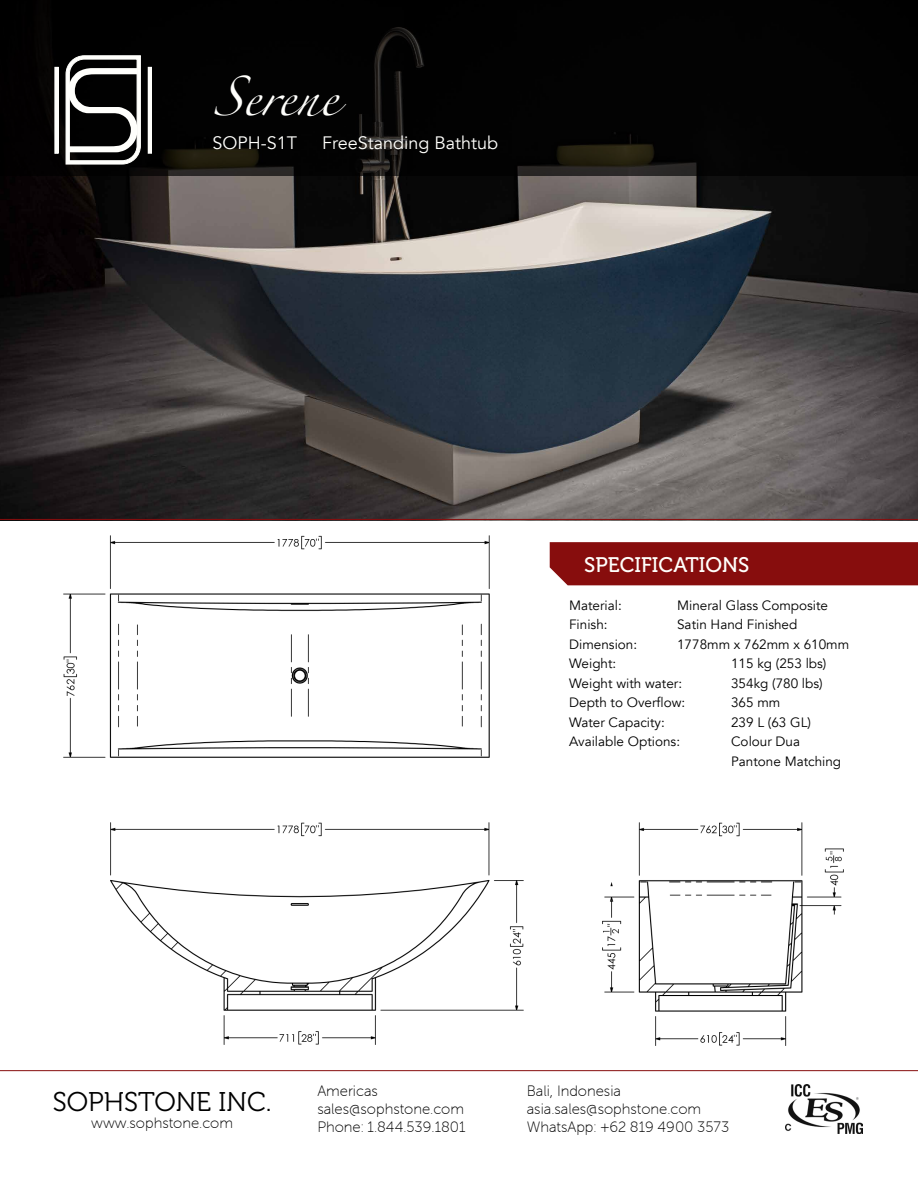
<style>
.page{position:relative;width:918px;height:1188px;background:#fff}
.page>*{position:absolute;margin:0;border:0;box-sizing:border-box;transform-origin:0 0}
.t1{font:36px "Zapfino";color:#fffffc}
.t2{font:27px "Museo 300";color:#000}
.t3{font:21px "Museo 500";color:#fffffc}
.t4{font:18px "Avenir";color:#fffffc}
.t5{font:15px/18px "Museo Sans Rounded 100";color:#000}
.t6{font:13.5px/19.5px "Avenir";color:#000}
</style>
<div class="page">
<img style="left:0;top:176px;width:918px;height:345px">
<div style="left:0;top:0;width:918px;height:176px;background:#000"></div>
<div style="left:550px;top:542px;width:368px;height:43px;background:#870d0d"></div>
<hr style="left:0;top:519px;width:918px;height:1px;background:#870d0d">
<svg style="left:66px;top:55px;width:75px;height:109px"></svg>
<div style="left:148px;top:67px;width:3px;height:86px;border:1px solid #fffffc"></div>
<div style="left:55px;top:67px;width:3px;height:86px;border:1px solid #fffffc"></div>
<hr style="left:0;top:1070px;width:918px;height:1px;background:#870d0d">
<img style="left:786px;top:1084px;width:76px;height:50px">
<img style="left:63px;top:536px;width:426px;height:221px">
<img style="left:110px;top:822px;width:414px;height:223px">
<img style="left:603px;top:823px;width:241px;height:222px">
<h1 class="t1" style="left:213px;top:81px;width:127px">Serene</h1>
<h3 class="t4" style="left:213px;top:132px;width:86px">SOPH-S1T</h3>
<h3 class="t4" style="left:322px;top:132px;width:177px">FreeStanding Bathtub</h3>
<h3 class="t3" style="left:584px;top:553px;width:167px">SPECIFICATIONS</h3>
<p class="t6" style="left:569px;top:596px;width:54px">Material:</p>
<p class="t6" style="left:677px;top:596px;width:152px">Mineral Glass Composite</p>
<p class="t6" style="left:569px;top:615px;width:40px">Finish:</p>
<p class="t6" style="left:677px;top:615px;width:122px">Satin Hand Finished</p>
<p class="t6" style="left:569px;top:635px;width:70px">Dimension:</p>
<p class="t6" style="left:677px;top:635px;width:174px">1778mm x 762mm x 610mm</p>
<p class="t6" style="left:569px;top:654px;width:49px">Weight:</p>
<p class="t6" style="left:731px;top:654px;width:97px">115 kg (253 lbs)</p>
<p class="t6" style="left:569px;top:674px;width:114px">Weight with water:</p>
<p class="t6" style="left:731px;top:674px;width:93px">354kg (780 lbs)</p>
<p class="t6" style="left:569px;top:693px;width:118px">Depth to Overflow:</p>
<p class="t6" style="left:731px;top:693px;width:51px">365 mm</p>
<p class="t6" style="left:569px;top:713px;width:97px">Water Capacity:</p>
<p class="t6" style="left:731px;top:713px;width:81px">239 L (63 GL)</p>
<p class="t6" style="left:569px;top:732px;width:113px">Available Options:</p>
<p class="t6" style="left:731px;top:732px;width:112px">Colour Dua<br>Pantone Matching</p>
<h2 class="t2" style="left:53px;top:1087px;width:220px">SOPHSTONE INC.</h2>
<p class="t5" style="left:317px;top:1082px;width:150px">Americas sales@sophstone.com<br>Phone: 1.844.539.1801</p>
<p class="t5" style="left:527px;top:1082px;width:176px">Bali, Indonesia asia.sales@sophstone.com</p>
<p class="t5" style="left:91px;top:1114px;width:143px">www.sophstone.com</p>
<p class="t5" style="left:527px;top:1118px;width:204px">WhatsApp: +62 819 4900 3573</p>
</div>
